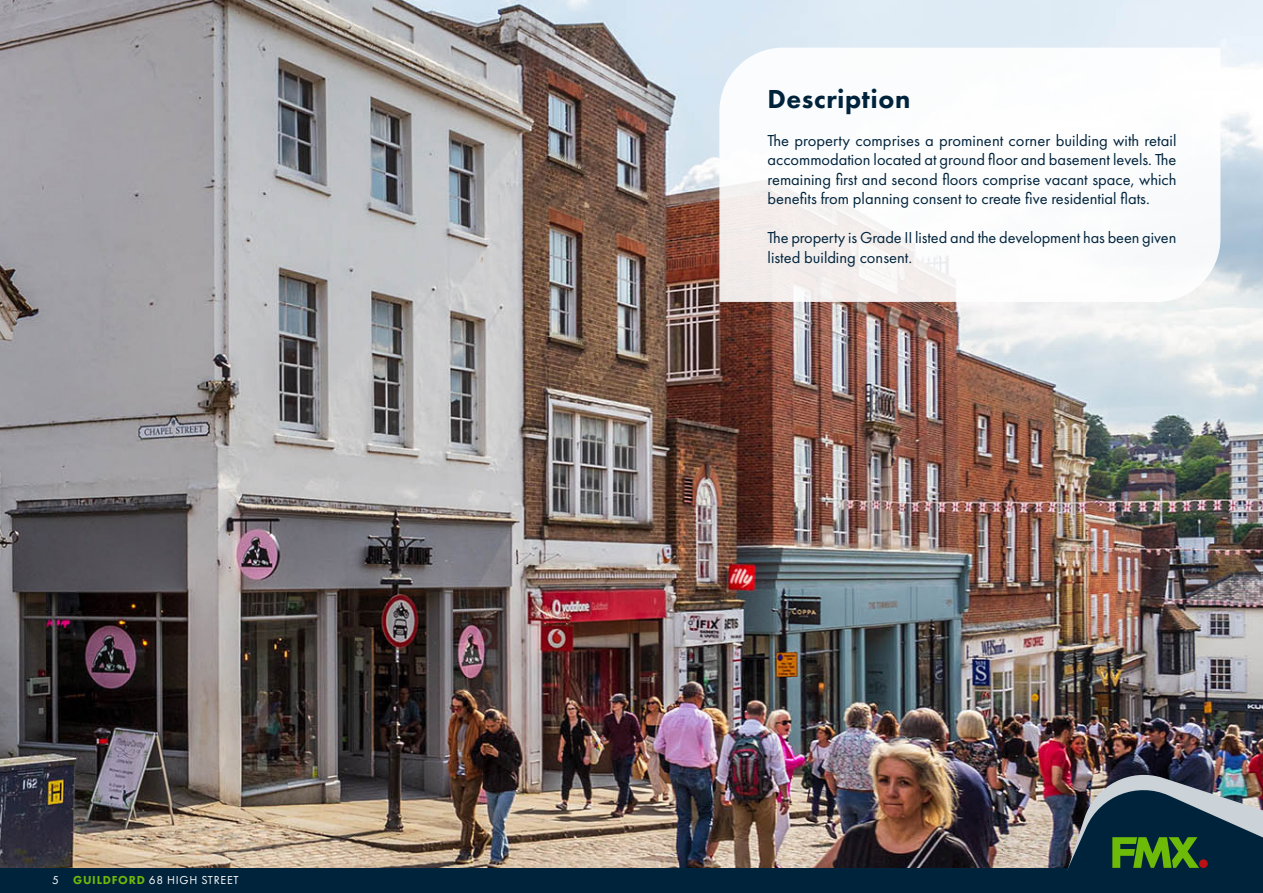
<style>
.page{position:relative;width:1263px;height:893px;background:#fff}
.page>*{position:absolute;margin:0;border:0;box-sizing:border-box;transform-origin:0 0}
.t1{font:800 27px "Futura PT";letter-spacing:.02em;color:#00233c}
.t2{font:16.5px/19.5px "Futura PT";color:#00233c;text-align:justify}
.t3{font:12px "Futura PT";letter-spacing:.06em;color:#fff}
.s1{font-weight:800;color:#6eba08}
</style>
<div class="page">
<div style="left:0;top:869px;width:1099px;height:24px;background:#00233c"></div>
<img style="left:0;top:0;width:1263px;height:868px">
<img style="left:1041px;top:767px;width:222px;height:126px">
<div style="left:1199px;top:859px;width:9px;height:9px;background:#ba1212;border-radius:50%"></div>
<svg style="left:719px;top:48px;width:501px;height:254px"></svg>
<p class="t3" style="left:52px;top:872px;width:188px">5 <span class="s1">GUILDFORD</span> 68 HIGH STREET</p>
<h1 class="t1" style="left:767px;top:83px;width:144px">Description</h1>
<p class="t2" style="left:767px;top:131px;width:410px">The property comprises a prominent corner building with retail accommodation located at ground floor and basement levels. The remaining first and second floors comprise vacant space, which benefits from planning consent to create five residential flats.</p>
<p class="t2" style="left:767px;top:228px;width:410px">The property is Grade II listed and the development has been given listed building consent.</p>
</div>
